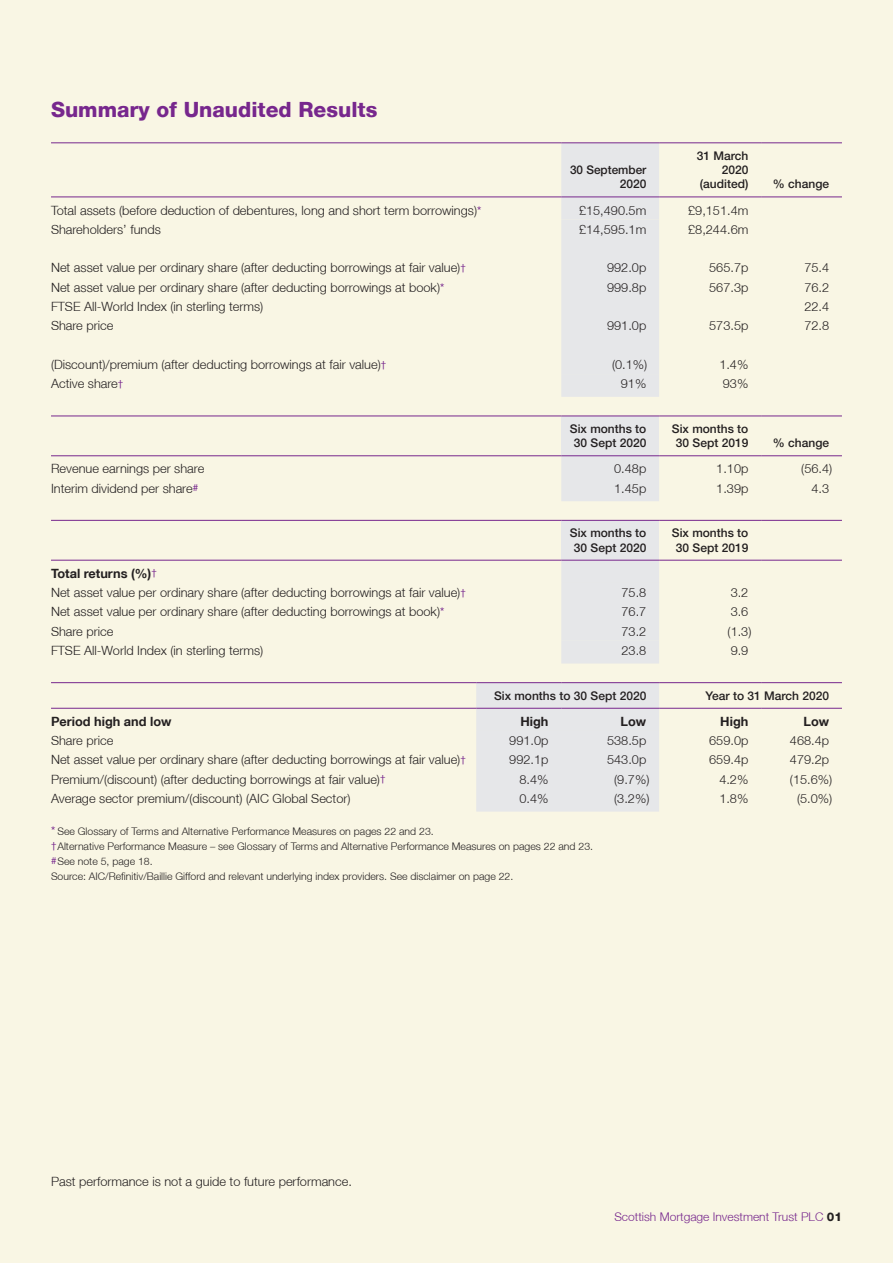
<style>
.page{position:relative;width:893px;height:1263px;background:#f9f6e4}
.page>*{position:absolute;margin:0;border:0;box-sizing:border-box;transform-origin:0 0}
.t1{font:800 21px "Helvetica Neue LT";color:#77278d}
.t2{font:300 12.75px/19.4px "Helvetica Neue LT";color:#231f20}
.t3{font:700 12.75px "Helvetica Neue LT";color:#231f20}
.t4{font:500 12px/14.2px "Helvetica Neue LT Std";color:#231f20;text-align:center}
.t5{font:300 12px "Helvetica Neue LT";color:#77278d}
.t6{font:300 10.5px/14.9px "Helvetica Neue LT";color:#231f20}
.s1{font-weight:400;font-size:12px;color:#77278d}
.s2{font-weight:400;font-size:9.75px;color:#77278d}
.s3{font-weight:700}
.s4{font-weight:800;color:#231f20}
</style>
<div class="page">
<div style="left:561px;top:143px;width:98px;height:254px;background:#e6e7e9"></div>
<hr style="left:51px;top:142px;width:510px;height:1px;background:#77278d">
<hr style="left:659px;top:142px;width:102px;height:1px;background:#77278d">
<hr style="left:761px;top:142px;width:81px;height:1px;background:#77278d">
<hr style="left:761px;top:197px;width:81px;height:1px;background:#77278d">
<hr style="left:51px;top:197px;width:510px;height:1px;background:#77278d">
<hr style="left:561px;top:142px;width:98px;height:1px;background:#77278d">
<hr style="left:561px;top:197px;width:98px;height:1px;background:#77278d">
<hr style="left:659px;top:197px;width:102px;height:1px;background:#77278d">
<div style="left:561px;top:416px;width:98px;height:40px;background:#e6e7e9"></div>
<div style="left:561px;top:456px;width:98px;height:45px;background:#e6e7e9"></div>
<hr style="left:51px;top:455px;width:510px;height:1px;background:#77278d">
<hr style="left:761px;top:455px;width:81px;height:1px;background:#77278d">
<hr style="left:51px;top:416px;width:510px;height:1px;background:#77278d">
<hr style="left:761px;top:416px;width:81px;height:1px;background:#77278d">
<hr style="left:659px;top:416px;width:102px;height:1px;background:#77278d">
<hr style="left:561px;top:416px;width:98px;height:1px;background:#77278d">
<hr style="left:561px;top:455px;width:98px;height:1px;background:#77278d">
<hr style="left:659px;top:455px;width:102px;height:1px;background:#77278d">
<div style="left:561px;top:520px;width:98px;height:40px;background:#e6e7e9"></div>
<div style="left:561px;top:561px;width:98px;height:102px;background:#e6e7e9"></div>
<hr style="left:51px;top:560px;width:510px;height:1px;background:#77278d">
<hr style="left:659px;top:560px;width:102px;height:1px;background:#77278d">
<hr style="left:761px;top:560px;width:81px;height:1px;background:#77278d">
<hr style="left:51px;top:520px;width:510px;height:1px;background:#77278d">
<hr style="left:761px;top:520px;width:81px;height:1px;background:#77278d">
<hr style="left:659px;top:520px;width:102px;height:1px;background:#77278d">
<hr style="left:561px;top:520px;width:98px;height:1px;background:#77278d">
<hr style="left:561px;top:560px;width:98px;height:1px;background:#77278d">
<div style="left:476px;top:683px;width:183px;height:129px;background:#e6e7e9"></div>
<hr style="left:51px;top:682px;width:425px;height:1px;background:#77278d">
<hr style="left:51px;top:708px;width:425px;height:1px;background:#77278d">
<hr style="left:476px;top:682px;width:85px;height:1px;background:#77278d">
<hr style="left:561px;top:682px;width:98px;height:1px;background:#77278d">
<hr style="left:476px;top:708px;width:85px;height:1px;background:#77278d">
<hr style="left:561px;top:708px;width:98px;height:1px;background:#77278d">
<hr style="left:659px;top:682px;width:102px;height:1px;background:#77278d">
<hr style="left:761px;top:682px;width:81px;height:1px;background:#77278d">
<hr style="left:659px;top:708px;width:102px;height:1px;background:#77278d">
<hr style="left:761px;top:708px;width:81px;height:1px;background:#77278d">
<h1 class="t1" style="left:51px;top:97px;width:328px">Summary of Unaudited Results</h1>
<p class="t4" style="left:570px;top:163px;width:78px;text-align:right">30 September<br>2020</p>
<p class="t4" style="left:697px;top:148px;width:53px;text-align:right">31 March<br>2020 (audited)</p>
<p class="t4" style="left:773px;top:177px;width:58px">% change</p>
<p class="t2" style="left:51px;top:200px;width:432px">Total assets (before deduction of debentures, long and short term borrowings)<span class="s1">*</span></p>
<p class="t2" style="left:579px;top:200px;width:69px">£15,490.5m</p>
<p class="t2" style="left:688px;top:200px;width:62px">£9,151.4m</p>
<p class="t2" style="left:51px;top:219px;width:111px">Shareholders’ funds</p>
<p class="t2" style="left:579px;top:219px;width:69px">£14,595.1m</p>
<p class="t2" style="left:688px;top:219px;width:62px">£8,244.6m</p>
<p class="t2" style="left:51px;top:258px;width:416px">Net asset value per ordinary share (after deducting borrowings at fair value)<span class="s2">†</span></p>
<p class="t2" style="left:607px;top:258px;width:41px">992.0p</p>
<p class="t2" style="left:709px;top:258px;width:41px">565.7p</p>
<p class="t2" style="left:804px;top:258px;width:26px">75.4</p>
<p class="t2" style="left:51px;top:277px;width:395px">Net asset value per ordinary share (after deducting borrowings at book)<span class="s1">*</span></p>
<p class="t2" style="left:607px;top:277px;width:41px">999.8p</p>
<p class="t2" style="left:709px;top:277px;width:41px">567.3p</p>
<p class="t2" style="left:804px;top:277px;width:26px">76.2</p>
<p class="t2" style="left:51px;top:297px;width:214px">FTSE All-World Index (in sterling terms)</p>
<p class="t2" style="left:804px;top:297px;width:26px">22.4</p>
<p class="t2" style="left:51px;top:316px;width:64px">Share price</p>
<p class="t2" style="left:607px;top:316px;width:41px">991.0p</p>
<p class="t2" style="left:709px;top:316px;width:41px">573.5p</p>
<p class="t2" style="left:804px;top:316px;width:26px">72.8</p>
<p class="t2" style="left:51px;top:354px;width:337px">(Discount)/premium (after deducting borrowings at fair value)<span class="s2">†</span></p>
<p class="t2" style="left:612px;top:354px;width:37px">(0.1%)</p>
<p class="t2" style="left:719px;top:354px;width:31px">1.4%</p>
<p class="t2" style="left:51px;top:374px;width:74px">Active share<span class="s2">†</span></p>
<p class="t2" style="left:621px;top:374px;width:27px">91%</p>
<p class="t2" style="left:723px;top:374px;width:27px">93%</p>
<p class="t4" style="left:570px;top:421px;width:78px">Six months to<br>30 Sept 2020</p>
<p class="t4" style="left:672px;top:421px;width:78px">Six months to<br>30 Sept 2019</p>
<p class="t4" style="left:773px;top:436px;width:58px">% change</p>
<p class="t2" style="left:51px;top:459px;width:155px">Revenue earnings per share</p>
<p class="t2" style="left:614px;top:459px;width:34px">0.48p</p>
<p class="t2" style="left:716px;top:459px;width:34px">1.10p</p>
<p class="t2" style="left:801px;top:459px;width:32px">(56.4)</p>
<p class="t2" style="left:51px;top:478px;width:149px">Interim dividend per share<span class="s2">#</span></p>
<p class="t2" style="left:614px;top:478px;width:34px">1.45p</p>
<p class="t2" style="left:716px;top:478px;width:34px">1.39p</p>
<p class="t2" style="left:811px;top:478px;width:19px">4.3</p>
<p class="t4" style="left:570px;top:526px;width:78px">Six months to<br>30 Sept 2020</p>
<p class="t4" style="left:672px;top:526px;width:78px">Six months to<br>30 Sept 2019</p>
<p class="t2" style="left:51px;top:563px;width:416px"><span class="s3">Total returns (%)</span><span class="s2">†<br></span>Net asset value per ordinary share (after deducting borrowings at fair value)<span class="s2">†</span></p>
<p class="t2" style="left:621px;top:583px;width:26px">75.8</p>
<p class="t2" style="left:731px;top:583px;width:19px">3.2</p>
<p class="t2" style="left:51px;top:602px;width:395px">Net asset value per ordinary share (after deducting borrowings at book)<span class="s1">*</span></p>
<p class="t2" style="left:621px;top:602px;width:26px">76.7</p>
<p class="t2" style="left:731px;top:602px;width:19px">3.6</p>
<p class="t2" style="left:51px;top:621px;width:64px">Share price</p>
<p class="t2" style="left:621px;top:621px;width:26px">73.2</p>
<p class="t2" style="left:728px;top:621px;width:25px">(1.3)</p>
<p class="t2" style="left:51px;top:640px;width:214px">FTSE All-World Index (in sterling terms)</p>
<p class="t2" style="left:621px;top:640px;width:26px">23.8</p>
<p class="t2" style="left:731px;top:640px;width:19px">9.9</p>
<p class="t4" style="left:494px;top:688px;width:154px">Six months to 30 Sept 2020</p>
<p class="t4" style="left:705px;top:688px;width:125px">Year to 31 March 2020</p>
<p class="t3" style="left:51px;top:713px;width:122px">Period high and low</p>
<p class="t3" style="left:520px;top:713px;width:30px">High</p>
<p class="t3" style="left:621px;top:713px;width:27px">Low</p>
<p class="t3" style="left:720px;top:713px;width:30px">High</p>
<p class="t3" style="left:803px;top:713px;width:27px">Low</p>
<p class="t2" style="left:51px;top:731px;width:64px">Share price</p>
<p class="t2" style="left:509px;top:731px;width:41px">991.0p</p>
<p class="t2" style="left:607px;top:731px;width:41px">538.5p</p>
<p class="t2" style="left:709px;top:731px;width:41px">659.0p</p>
<p class="t2" style="left:790px;top:731px;width:41px">468.4p</p>
<p class="t2" style="left:51px;top:750px;width:416px">Net asset value per ordinary share (after deducting borrowings at fair value)<span class="s2">†</span></p>
<p class="t2" style="left:509px;top:750px;width:41px">992.1p</p>
<p class="t2" style="left:607px;top:750px;width:41px">543.0p</p>
<p class="t2" style="left:709px;top:750px;width:41px">659.4p</p>
<p class="t2" style="left:790px;top:750px;width:41px">479.2p</p>
<p class="t2" style="left:51px;top:769px;width:336px">Premium/(discount) (after deducting borrowings at fair value)<span class="s2">†</span></p>
<p class="t2" style="left:519px;top:769px;width:31px">8.4%</p>
<p class="t2" style="left:614px;top:769px;width:37px">(9.7%)</p>
<p class="t2" style="left:719px;top:769px;width:31px">4.2%</p>
<p class="t2" style="left:790px;top:769px;width:44px">(15.6%)</p>
<p class="t2" style="left:51px;top:789px;width:301px">Average sector premium/(discount) (AIC Global Sector)</p>
<p class="t2" style="left:519px;top:789px;width:31px">0.4%</p>
<p class="t2" style="left:614px;top:789px;width:37px">(3.2%)</p>
<p class="t2" style="left:719px;top:789px;width:31px">1.8%</p>
<p class="t2" style="left:797px;top:789px;width:37px">(5.0%)</p>
<p class="t6" style="left:51px;top:824px;width:544px"><span class="s1">*</span> See Glossary of Terms and Alternative Performance Measures on pages 22 and 23.<br><span class="s2">†</span>Alternative Performance Measure – see Glossary of Terms and Alternative Performance Measures on pages 22 and 23. <span class="s2">#</span>See note 5, page 18.<br>Source: AIC/Refinitiv/Baillie Gifford and relevant underlying index providers. See disclaimer on page 22.</p>
<p class="t2" style="left:51px;top:1172px;width:302px">Past performance is not a guide to future performance.</p>
<p class="t5" style="left:614px;top:1209px;width:229px">Scottish Mortgage Investment Trust PLC <span class="s4">01</span></p>
</div>
